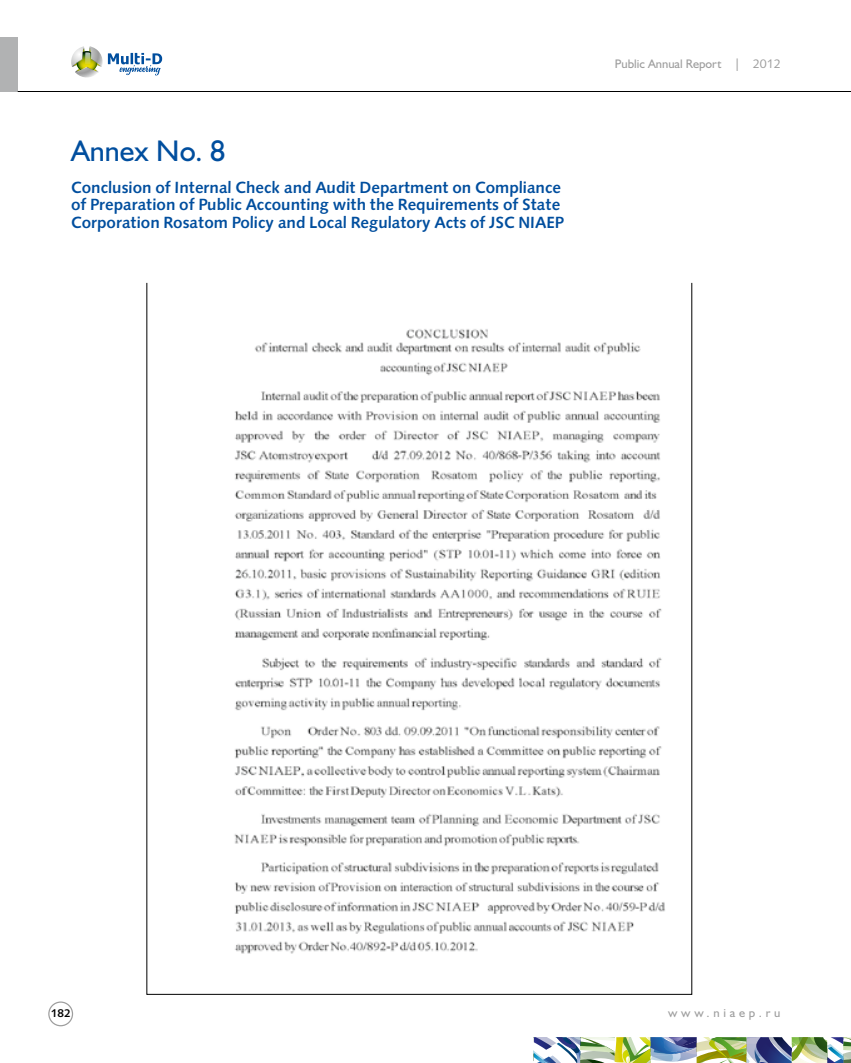
<style>
.page{position:relative;width:851px;height:1063px;background:#fff}
.page>*{position:absolute;margin:0;border:0;box-sizing:border-box;transform-origin:0 0}
.t1{font:30px "Humanist 521 BT";color:#004e9e}
.t2{font:700 16.25px/17.5px "Humanist 531 CBT";color:#004e9e}
.t3{font:12.5px "Humanist 521 BT";color:#9e9e9e}
.t4{font:12.5px "Humanist 521 BT";letter-spacing:.3em;color:#9e9e9e}
.t5{font:700 11.25px "Humanist 531 CBT";color:#000}
.s1{font-family:"Humanist 531 CBT"}
</style>
<div class="page">
<img style="left:234px;top:329px;width:431px;height:625px">
<img style="left:533px;top:1037px;width:317px;height:26px">
<div style="left:0;top:38px;width:17px;height:54px;background:#b1b2b3"></div>
<hr style="left:18px;top:91px;width:832px;height:1px;background:#000">
<svg style="left:71px;top:46px;width:91px;height:32px"></svg>
<div style="left:48px;top:1001px;width:25px;height:25px;border:1px solid #9e9e9e;border-radius:50%"></div>
<h1 class="t1" style="left:71px;top:132px;width:156px">Annex No. 8</h1>
<p class="t2" style="left:71px;top:178px;width:494px">Conclusion of Internal Check and Audit Department on Compliance of Preparation of Public Accounting with the Requirements of State<br>Corporation Rosatom Policy and Local Regulatory Acts of JSC NIAEP</p>
<p class="t3" style="left:614px;top:56px;width:167px">Public Annual Report | <span class="s1">2012</span></p>
<p class="t5" style="left:51px;top:1007px;width:21px">182</p>
<p class="t4" style="left:668px;top:1005px;width:114px">www.niaep.ru</p>
</div>
